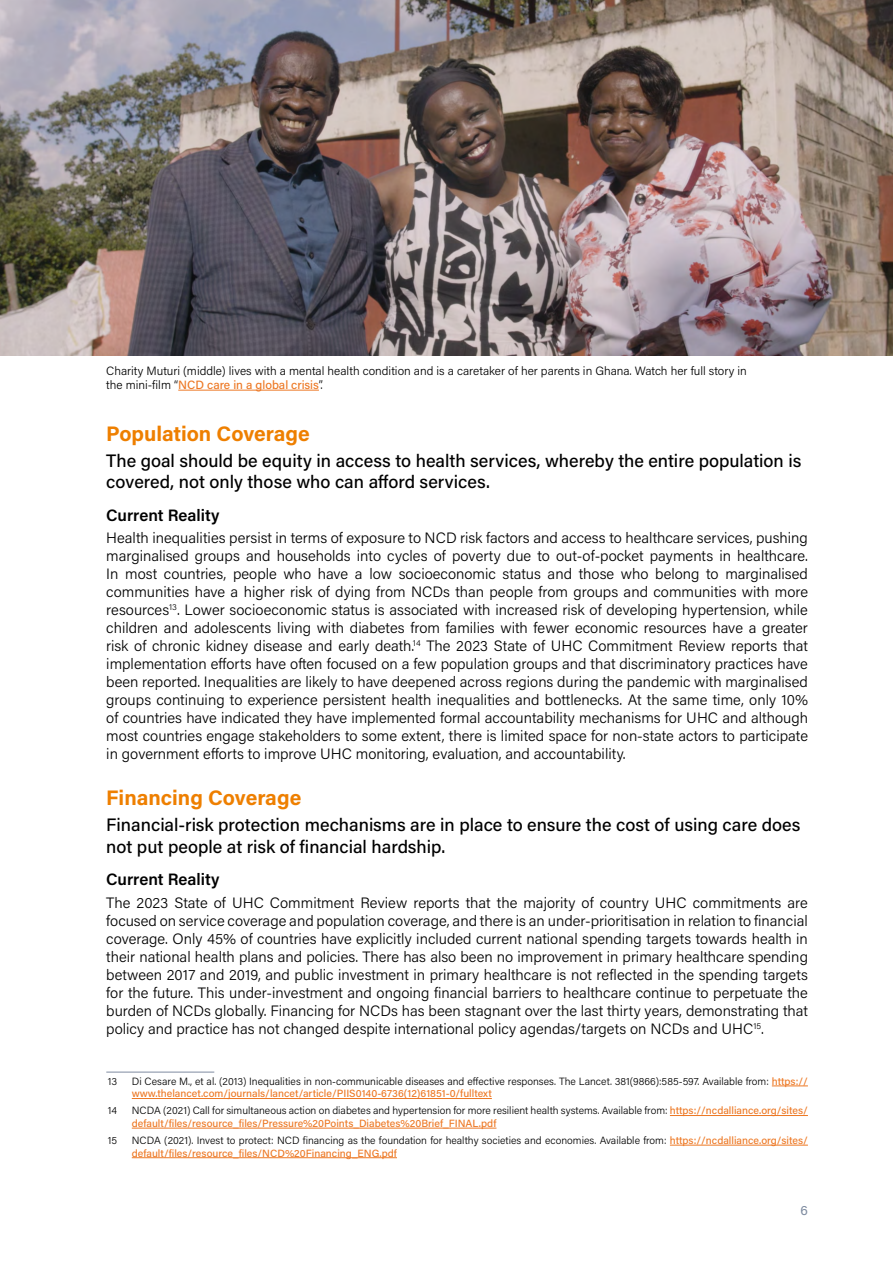
<style>
.page{position:relative;width:893px;height:1263px;background:#fff}
.page>*{position:absolute;margin:0;border:0;box-sizing:border-box;transform-origin:0 0}
.Tit_4_chang{font:700 21px "Acumin Pro";color:#ee7f00}
.Into_change{font:500 18px/21.6px "Acumin Pro";color:#000}
.Reality{font:600 16.5px "Acumin Pro";color:#000}
.TXT{font:300 15px/18px "Acumin Pro";color:#000;text-align:justify}
.t1{font:13.5px "Acumin Pro";color:#7e8ba0}
.TXT-2{font:300 12px/14.4px "Acumin Pro";color:#000}
.Referencias{font:300 10.5px/12.6px "Acumin Pro";color:#000}
.s1{font-weight:500;color:#ed7824}
</style>
<div class="page">
<hr style="left:106px;top:1072px;width:108px;height:1px;background:#7e8ba0">
<hr style="left:772px;top:1086px;width:36px;height:1px;background:#ed7824">
<hr style="left:132px;top:1098px;width:360px;height:1px;background:#ed7824">
<hr style="left:670px;top:1115px;width:138px;height:1px;background:#ed7824">
<hr style="left:132px;top:1128px;width:364px;height:1px;background:#ed7824">
<hr style="left:670px;top:1145px;width:138px;height:1px;background:#ed7824">
<hr style="left:132px;top:1157px;width:265px;height:1px;background:#ed7824">
<img style="left:0;top:0;width:893px;height:355px">
<hr style="left:178px;top:390px;width:141px;height:1px;background:#ed7824">
<p class="TXT-2" style="left:106px;top:363px;width:642px">Charity Muturi (middle) lives with a mental health condition and is a caretaker of her parents in Ghana. Watch her full story in the mini-film “<span class="s1">NCD care in a global crisis</span>”.</p>
<p class="Tit_4_chang" style="left:106px;top:419px;width:205px">Population Coverage</p>
<p class="Into_change" style="left:106px;top:449px;width:696px">The goal should be equity in access to health services, whereby the entire population is covered, not only those who can afford services.</p>
<p class="Reality" style="left:106px;top:503px;width:115px">Current Reality</p>
<p class="TXT" style="left:106px;top:528px;width:703px">Health inequalities persist in terms of exposure to NCD risk factors and access to healthcare services, pushing marginalised groups and households into cycles of poverty due to out-of-pocket payments in healthcare.<br>In most countries, people who have a low socioeconomic status and those who belong to marginalised communities have a higher risk of dying from NCDs than people from groups and communities with more resources<sup>13</sup>. Lower socioeconomic status is associated with increased risk of developing hypertension, while children and adolescents living with diabetes from families with fewer economic resources have a greater risk of chronic kidney disease and early death.<sup>14</sup> The 2023 State of UHC Commitment Review reports that implementation efforts have often focused on a few population groups and that discriminatory practices have been reported. Inequalities are likely to have deepened across regions during the pandemic with marginalised groups continuing to experience persistent health inequalities and bottlenecks. At the same time, only 10% of countries have indicated they have implemented formal accountability mechanisms for UHC and although most countries engage stakeholders to some extent, there is limited space for non-state actors to participate in government efforts to improve UHC monitoring, evaluation, and accountability.</p>
<p class="Tit_4_chang" style="left:106px;top:783px;width:197px">Financing Coverage</p>
<p class="Into_change" style="left:106px;top:813px;width:696px">Financial-risk protection mechanisms are in place to ensure the cost of using care does not put people at risk of financial hardship.</p>
<p class="Reality" style="left:106px;top:868px;width:115px">Current Reality</p>
<p class="TXT" style="left:106px;top:893px;width:703px">The 2023 State of UHC Commitment Review reports that the majority of country UHC commitments are focused on service coverage and population coverage, and there is an under-prioritisation in relation to financial coverage. Only 45% of countries have explicitly included current national spending targets towards health in their national health plans and policies. There has also been no improvement in primary healthcare spending between 2017 and 2019, and public investment in primary healthcare is not reflected in the spending targets for the future. This under-investment and ongoing financial barriers to healthcare continue to perpetuate the burden of NCDs globally. Financing for NCDs has been stagnant over the last thirty years, demonstrating that policy and practice has not changed despite international policy agendas/targets on NCDs and UHC<sup>15</sup>.</p>
<p class="Referencias" style="left:108px;top:1074px;width:11px">13</p>
<p class="Referencias" style="left:132px;top:1074px;width:678px">Di Cesare M., et al. (2013) Inequalities in non-communicable diseases and effective responses. The Lancet. 381(9866):585-597. Available from: <span class="s1">https:// www.thelancet.com/journals/lancet/article/PIIS0140-6736(12)61851-0/fulltext</span></p>
<p class="Referencias" style="left:108px;top:1104px;width:11px">14</p>
<p class="Referencias" style="left:132px;top:1104px;width:678px">NCDA (2021) Call for simultaneous action on diabetes and hypertension for more resilient health systems. Available from: <span class="s1">https://ncdalliance.org/sites/ default/files/resource_files/Pressure%20Points_Diabetes%20Brief_FINAL.pdf</span></p>
<p class="Referencias" style="left:108px;top:1134px;width:11px">15</p>
<p class="Referencias" style="left:132px;top:1134px;width:678px">NCDA (2021). Invest to protect: NCD financing as the foundation for healthy societies and economies. Available from: <span class="s1">https://ncdalliance.org/sites/ default/files/resource_files/NCD%20Financing_ENG.pdf</span></p>
<p class="t1" style="left:800px;top:1201px;width:9px">6</p>
</div>
